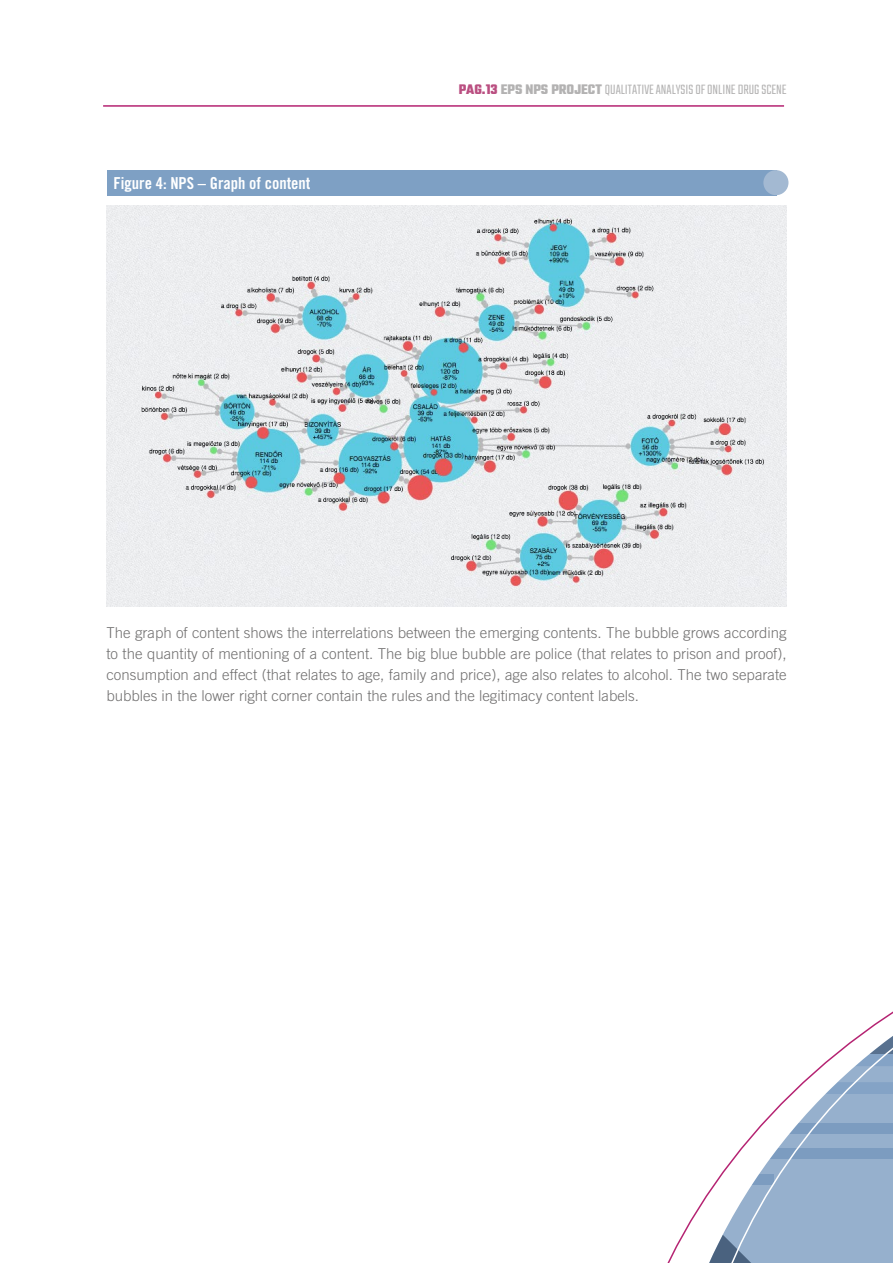
<style>
.page{position:relative;width:893px;height:1263px;background:#fff}
.page>*{position:absolute;margin:0;border:0;box-sizing:border-box;transform-origin:0 0}
.t1{font:16.5px "Trade Gothic LT Std Bd Cn 20";color:#fff}
.t2{font:300 15px/21px "Trade Gothic LT Std";color:#706f6f;text-align:justify}
.t3{font:300 15px "Teko";color:#b3b2b2}
.s1{font-weight:700;color:#ba4f81}
.s2{font-weight:700}
</style>
<div class="page">
<hr style="left:103px;top:105px;width:681px;height:2px;background:#b52372">
<svg style="left:667px;top:1011px;width:226px;height:252px"></svg>
<div style="left:107px;top:170px;width:670px;height:25px;background:#7ea0c4"></div>
<div style="left:763px;top:170px;width:25px;height:25px;background:#a3b9d2;border-radius:50%"></div>
<img style="left:106px;top:206px;width:681px;height:400px">
<p class="t1" style="left:114px;top:173px;width:198px">Figure 4: NPS – Graph of content</p>
<p class="t3" style="left:459px;top:81px;width:329px"><span class="s1">PAG.13</span> <span class="s2">EPS NPS PROJECT</span> QUALITATIVE ANALYSIS OF ONLINE DRUG SCENE</p>
<p class="t2" style="left:106px;top:622px;width:682px">The graph of content shows the interrelations between the emerging contents. The bubble grows according to the quantity of mentioning of a content. The big blue bubble are police (that relates to prison and proof), consumption and effect (that relates to age, family and price), age also relates to alcohol. The two separate bubbles in the lower right corner contain the rules and the legitimacy content labels.</p>
</div>
